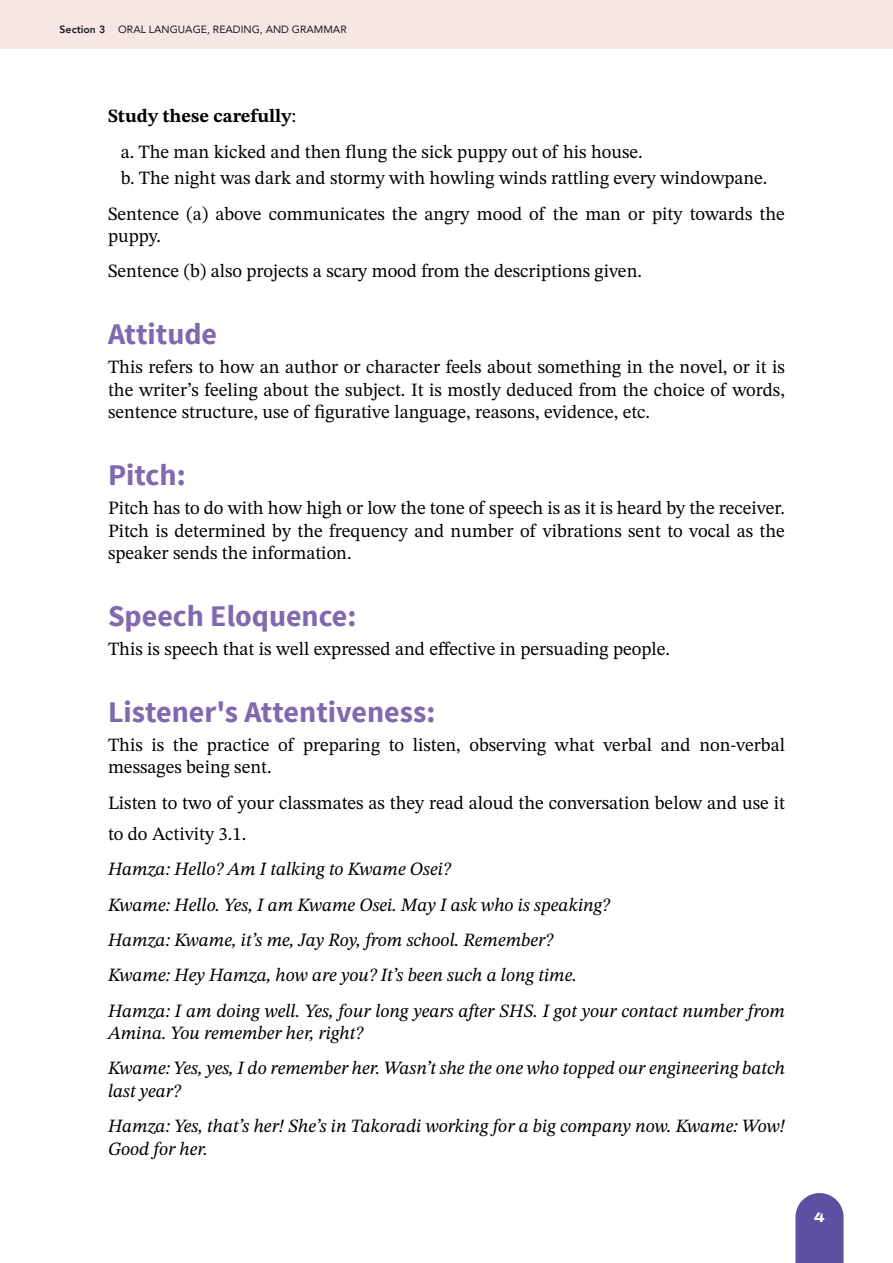
<style>
.page{position:relative;width:893px;height:1263px;background:#fff}
.page>*{position:absolute;margin:0;border:0;box-sizing:border-box;transform-origin:0 0}
.t1{font:700 30px "Source Sans Pro";color:#7f6aaf}
.t2{font:18.75px/22.5px "STIX Two Text";color:#000}
.t3{font:italic 18.75px/35.2px "STIX Two Text";color:#000}
.t4{font:800 13.5px "Archivo Expanded";color:#fff}
.t5{font:10.5px "Avenir";color:#1a1a1a}
.s1{font-weight:800}
.s2{font-weight:700}
</style>
<div class="page">
<div style="left:0;top:0;width:893px;height:49px;background:#f6e6e4"></div>
<svg style="left:795px;top:1193px;width:49px;height:70px;background:#6d5fa9"></svg>
<p class="t5" style="left:60px;top:21px;width:289px"><span class="s1">Section 3</span> ORAL LANGUAGE, READING, AND GRAMMAR</p>
<p class="t2" style="left:121px;top:98px;width:524px;line-height:35.2px;text-indent:-13px"><span class="s2">Study these carefully</span>:<br>a. The man kicked and then flung the sick puppy out of his house.</p>
<p class="t2" style="left:108px;top:160px;width:678px;line-height:35.2px;text-align:center">b. The night was dark and stormy with howling winds rattling every windowpane.<br>Sentence (a) above communicates the angry mood of the man or pity towards the</p>
<p class="t2" style="left:108px;top:218px;width:536px;line-height:35.2px">puppy.<br>Sentence (b) also projects a scary mood from the descriptions given.</p>
<h1 class="t1" style="left:108px;top:315px;width:111px">Attitude</h1>
<p class="t2" style="left:108px;top:356px;width:678px;text-align:justify">This refers to how an author or character feels about something in the novel, or it is the writer’s feeling about the subject. It is mostly deduced from the choice of words, sentence structure, use of figurative language, reasons, evidence, etc.</p>
<h1 class="t1" style="left:108px;top:456px;width:79px">Pitch:</h1>
<p class="t2" style="left:108px;top:497px;width:678px;text-align:justify">Pitch has to do with how high or low the tone of speech is as it is heard by the receiver.<br>Pitch is determined by the frequency and number of vibrations sent to vocal as the speaker sends the information.</p>
<h1 class="t1" style="left:108px;top:597px;width:250px">Speech Eloquence:</h1>
<p class="t2" style="left:108px;top:637px;width:564px">This is speech that is well expressed and effective in persuading people.</p>
<h1 class="t1" style="left:108px;top:693px;width:329px">Listener's Attentiveness:</h1>
<p class="t2" style="left:108px;top:733px;width:678px">This is the practice of preparing to listen, observing what verbal and non-verbal messages being sent.</p>
<p class="t2" style="left:108px;top:787px;width:678px;line-height:31.5px">Listen to two of your classmates as they read aloud the conversation below and use it to do Activity 3.1.</p>
<p class="t3" style="left:108px;top:851px;width:678px">Hamza: Hello? Am I talking to Kwame Osei?<br>Kwame: Hello. Yes, I am Kwame Osei. May I ask who is speaking?<br>Hamza: Kwame, it’s me, Jay Roy, from school. Remember?<br>Kwame: Hey Hamza, how are you? It’s been such a long time.<br>Hamza: I am doing well. Yes, four long years after SHS. I got your contact number from</p>
<p class="t3" style="left:108px;top:1015px;width:678px">Amina. You remember her, right?<br>Kwame: Yes, yes, I do remember her. Wasn’t she the one who topped our engineering batch</p>
<p class="t3" style="left:108px;top:1073px;width:678px">last year?<br>Hamza: Yes, that’s her! She’s in Takoradi working for a big company now. Kwame: Wow!</p>
<p class="t3" style="left:108px;top:1130px;width:101px">Good for her.</p>
<p class="t4" style="left:814px;top:1207px;width:12px">4</p>
</div>
